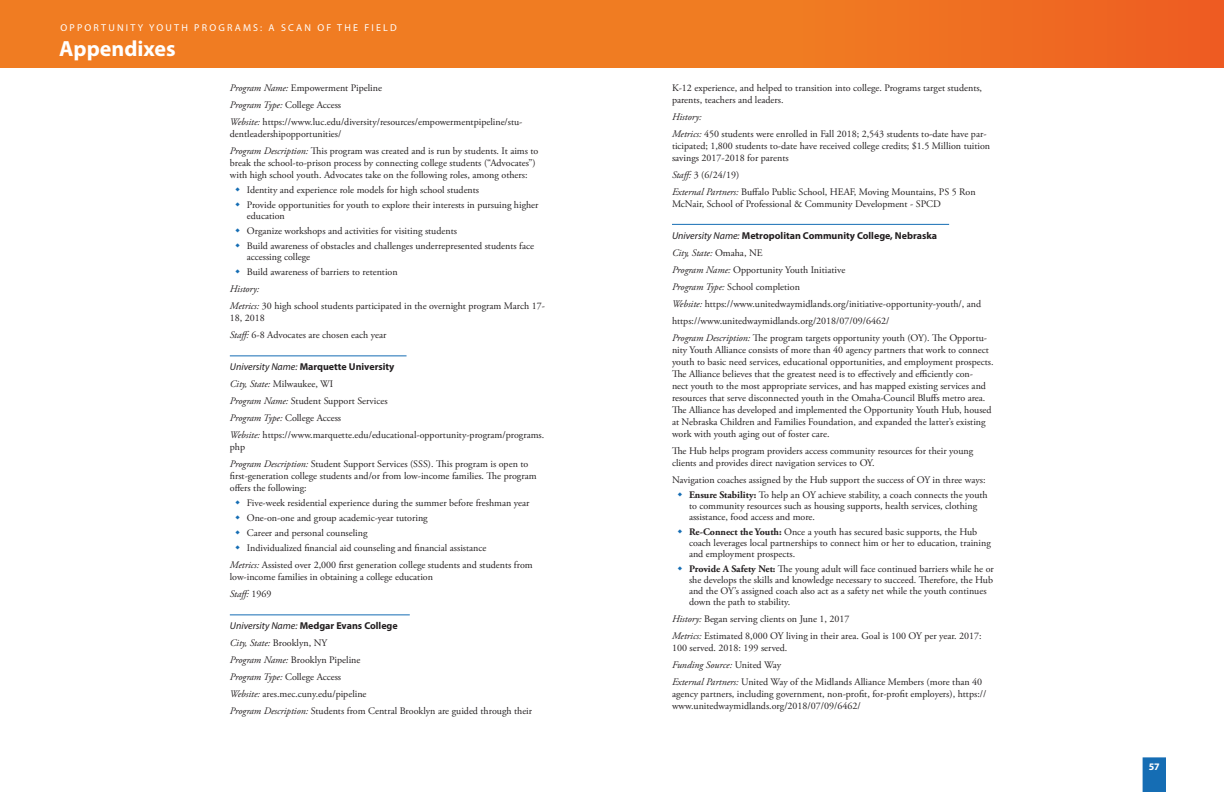
<style>
.page{position:relative;width:1224px;height:792px;background:#fff}
.page>*{position:absolute;margin:0;border:0;box-sizing:border-box;transform-origin:0 0}
.t1{font:700 22px "Myriad Pro";color:#fff}
.t2{font:10px/17px "Adobe Garamond Pro";color:#231f20}
.t3{font:700 10px "Myriad Pro";color:#231f20}
.t4{font:10px "Myriad Pro";letter-spacing:.22em;color:#fff}
.t5{font:italic 10px "Adobe Garamond Pro";color:#231f20}
.t6{font:700 10px "Myriad Pro";color:#fff}
.s1{font-style:italic}
.s2{font-weight:400;font-style:italic}
.s3{font-style:normal}
.s4{font-weight:700}
</style>
<div class="page">
<div style="left:0;top:0;width:612px;height:67px;background:#f07c22"></div>
<div style="left:612px;top:0;width:612px;height:67px;background:linear-gradient(to right,#f18322,#ee5e22)"></div>
<hr style="left:230px;top:355px;width:177px;height:1px;background:#156db4">
<hr style="left:230px;top:614px;width:180px;height:1px;background:#156db4">
<hr style="left:672px;top:224px;width:277px;height:1px;background:#156db4">
<svg style="left:1143px;top:757px;width:23px;height:35px"></svg>
<p class="t4" style="left:60px;top:22px;width:338px">OPPORTUNITY YOUTH PROGRAMS: A SCAN OF THE FIELD</p>
<h1 class="t1" style="left:59px;top:34px;width:118px">Appendixes</h1>
<p class="t2" style="left:230px;top:80px;width:294px"><span class="s1">Program Name:</span> Empowerment Pipeline<br><span class="s1">Program Type:</span> College Access<br><span class="s1">Website:</span> https://www.luc.edu/diversity/resources/empowermentpipeline/stu-</p>
<p class="t2" style="left:230px;top:126px;width:310px">dentleadershipopportunities/<br><span class="s1">Program Description:</span> This program was created and is run by students. It aims to</p>
<p class="t2" style="left:230px;top:157px;width:308px;line-height:12px">break the school-to-prison process by connecting college students (“Advocates”) with high school youth. Advocates take on the following roles, among others:</p>
<p class="t2" style="left:247px;top:183px;width:293px;line-height:15px">Identity and experience role models for high school students<br>Provide opportunities for youth to explore their interests in pursuing higher</p>
<p class="t2" style="left:247px;top:209px;width:289px;line-height:15px">education<br>Organize workshops and activities for visiting students<br>Build awareness of obstacles and challenges underrepresented students face</p>
<p class="t2" style="left:247px;top:250px;width:152px;line-height:15px">accessing college<br>Build awareness of barriers to retention</p>
<p class="t2" style="left:230px;top:281px;width:317px"><span class="s1">History:<br>Metrics:</span> 30 high school students participated in the overnight program March 17-</p>
<p class="t2" style="left:230px;top:310px;width:158px">18, 2018<br><span class="s1">Staff:</span> 6-8 Advocates are chosen each year</p>
<p class="t3" style="left:230px;top:360px;width:166px"><span class="s2">University Name:</span> Marquette University</p>
<p class="t2" style="left:230px;top:376px;width:316px"><span class="s1">City, State:</span> Milwaukee, WI<br><span class="s1">Program Name:</span> Student Support Services<br><span class="s1">Program Type:</span> College Access<br><span class="s1">Website:</span> https://www.marquette.edu/educational-opportunity-program/programs.</p>
<p class="t2" style="left:230px;top:439px;width:300px">php<br><span class="s1">Program Description:</span> Student Support Services (SSS). This program is open to</p>
<p class="t2" style="left:230px;top:470px;width:308px;line-height:12px">first-generation college students and/or from low-income families. The program offers the following:</p>
<p class="t2" style="left:247px;top:496px;width:284px;line-height:15px">Five-week residential experience during the summer before freshman year One-on-one and group academic-year tutoring<br>Career and personal counseling<br>Individualized financial aid counseling and financial assistance</p>
<p class="t2" style="left:230px;top:559px;width:304px;line-height:12px"><span class="s1">Metrics:</span> Assisted over 2,000 first generation college students and students from low-income families in obtaining a college education</p>
<p class="t5" style="left:230px;top:588px;width:43px">Staff: <span class="s3">1969</span></p>
<p class="t3" style="left:230px;top:619px;width:169px"><span class="s2">University Name:</span> Medgar Evans College</p>
<p class="t2" style="left:230px;top:635px;width:304px"><span class="s1">City, State:</span> Brooklyn, NY<br><span class="s1">Program Name:</span> Brooklyn Pipeline<br><span class="s1">Program Type:</span> College Access<br><span class="s1">Website:</span> ares.mec.cuny.edu/pipeline<br><span class="s1">Program Description:</span> Students from Central Brooklyn are guided through their</p>
<p class="t2" style="left:672px;top:82px;width:312px;line-height:12px">K-12 experience, and helped to transition into college. Programs target students, parents, teachers and leaders.</p>
<p class="t2" style="left:672px;top:108px;width:316px"><span class="s1">History:<br>Metrics:</span> 450 students were enrolled in Fall 2018; 2,543 students to-date have par-</p>
<p class="t2" style="left:672px;top:140px;width:320px;line-height:12px">ticipated; 1,800 students to-date have received college credits; $1.5 Million tuition savings 2017-2018 for parents</p>
<p class="t2" style="left:672px;top:166px;width:305px"><span class="s1">Staff:</span> 3 (6/24/19)<br><span class="s1">External Partners:</span> Buffalo Public School, HEAF, Moving Mountains, PS 5 Ron</p>
<p class="t2" style="left:672px;top:195px;width:270px">McNair, School of Professional &amp; Community Development - SPCD</p>
<p class="t3" style="left:672px;top:229px;width:267px"><span class="s2">University Name:</span> Metropolitan Community College, Nebraska</p>
<p class="t2" style="left:672px;top:244px;width:317px"><span class="s1">City, State:</span> Omaha, NE<br><span class="s1">Program Name:</span> Opportunity Youth Initiative<br><span class="s1">Program Type:</span> School completion<br><span class="s1">Website:</span> https://www.unitedwaymidlands.org/initiative-opportunity-youth/, and https://www.unitedwaymidlands.org/2018/07/09/6462/<br><span class="s1">Program Description:</span> The program targets opportunity youth (OY). The Opportu-</p>
<p class="t2" style="left:672px;top:344px;width:323px;line-height:12px">nity Youth Alliance consists of more than 40 agency partners that work to connect youth to basic need services, educational opportunities, and employment prospects.<br>The Alliance believes that the greatest need is to effectively and efficiently con-<br>nect youth to the most appropriate services, and has mapped existing services and resources that serve disconnected youth in the Omaha-Council Bluffs metro area.<br>The Alliance has developed and implemented the Opportunity Youth Hub, housed at Nebraska Children and Families Foundation, and expanded the latter’s existing work with youth aging out of foster care.</p>
<p class="t2" style="left:672px;top:445px;width:303px;line-height:12px">The Hub helps program providers access community resources for their young clients and provides direct navigation services to OY.</p>
<p class="t2" style="left:672px;top:472px;width:317px;line-height:15px;text-align:right">Navigation coaches assigned by the Hub support the success of OY in three ways:<br><span class="s4">Ensure Stability:</span> To help an OY achieve stability, a coach connects the youth</p>
<p class="t2" style="left:689px;top:500px;width:290px;line-height:11px">to community resources such as housing supports, health services, clothing assistance, food access and more.</p>
<p class="t2" style="left:689px;top:526px;width:303px;line-height:11px"><span class="s4">Re-Connect the Youth:</span> Once a youth has secured basic supports, the Hub coach leverages local partnerships to connect him or her to education, training and employment prospects.</p>
<p class="t2" style="left:689px;top:563px;width:306px;line-height:11px"><span class="s4">Provide A Safety Net:</span> The young adult will face continued barriers while he or she develops the skills and knowledge necessary to succeed. Therefore, the Hub and the OY’s assigned coach also act as a safety net while the youth continues down the path to stability.</p>
<p class="t2" style="left:672px;top:610px;width:311px"><span class="s1">History:</span> Began serving clients on June 1, 2017<br><span class="s1">Metrics:</span> Estimated 8,000 OY living in their area. Goal is 100 OY per year. 2017:</p>
<p class="t2" style="left:672px;top:639px;width:312px">100 served. 2018: 199 served.<br><span class="s1">Funding Source:</span> United Way<br><span class="s1">External Partners:</span> United Way of the Midlands Alliance Members (more than 40</p>
<p class="t2" style="left:672px;top:688px;width:316px;line-height:12px">agency partners, including government, non-profit, for-profit employers), https:// www.unitedwaymidlands.org/2018/07/09/6462/</p>
<p class="t6" style="left:1149px;top:760px;width:13px">57</p>
</div>
